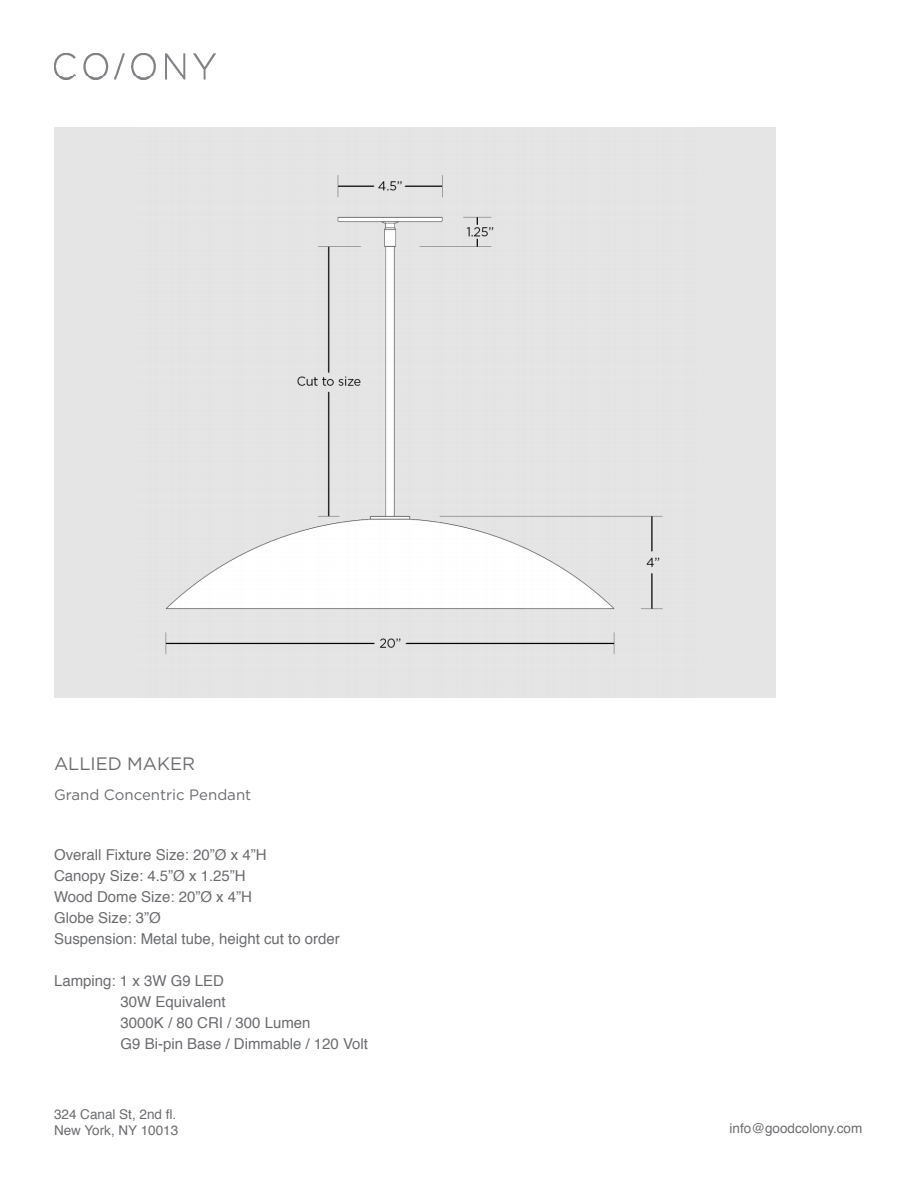
<style>
.page{position:relative;width:918px;height:1188px;background:#fff}
.page>*{position:absolute;margin:0;border:0;box-sizing:border-box;transform-origin:0 0}
.t1{font:18px "Gotham";color:#6c6d70}
.t2{font:15px "Helvetica";color:#6c6d70}
.t3{font:15px "Gotham";color:#6c6d70}
.t4{font:13.5px "Helvetica";color:#6c6d70}
</style>
<div class="page">
<img style="left:54px;top:54px;width:162px;height:25px">
<div style="left:54px;top:128px;width:722px;height:570px;background:#e5e5e5"></div>
<img style="left:165px;top:175px;width:498px;height:480px">
<p class="t1" style="left:54px;top:754px;width:143px">ALLIED MAKER</p>
<p class="t3" style="left:54px;top:786px;width:199px">Grand Concentric Pendant</p>
<p class="t2" style="left:54px;top:843px;width:214px">Overall Fixture Size: 20”Ø x 4”H</p>
<p class="t2" style="left:54px;top:864px;width:193px">Canopy Size: 4.5”Ø x 1.25”H</p>
<p class="t2" style="left:54px;top:885px;width:200px">Wood Dome Size: 20”Ø x 4”H</p>
<p class="t2" style="left:54px;top:906px;width:108px">Globe Size: 3”Ø</p>
<p class="t2" style="left:54px;top:927px;width:287px">Suspension: Metal tube, height cut to order</p>
<p class="t2" style="left:54px;top:969px;width:172px">Lamping: 1 x 3W G9 LED</p>
<p class="t2" style="left:121px;top:990px;width:107px">30W Equivalent</p>
<p class="t2" style="left:121px;top:1011px;width:192px">3000K / 80 CRI / 300 Lumen</p>
<p class="t2" style="left:121px;top:1032px;width:249px">G9 Bi-pin Base / Dimmable / 120 Volt</p>
<p class="t4" style="left:54px;top:1104px;width:124px">324 Canal St, 2nd fl.</p>
<p class="t4" style="left:54px;top:1120px;width:126px">New York, NY 10013</p>
<p class="t4" style="left:730px;top:1118px;width:134px">info@goodcolony.com</p>
</div>
